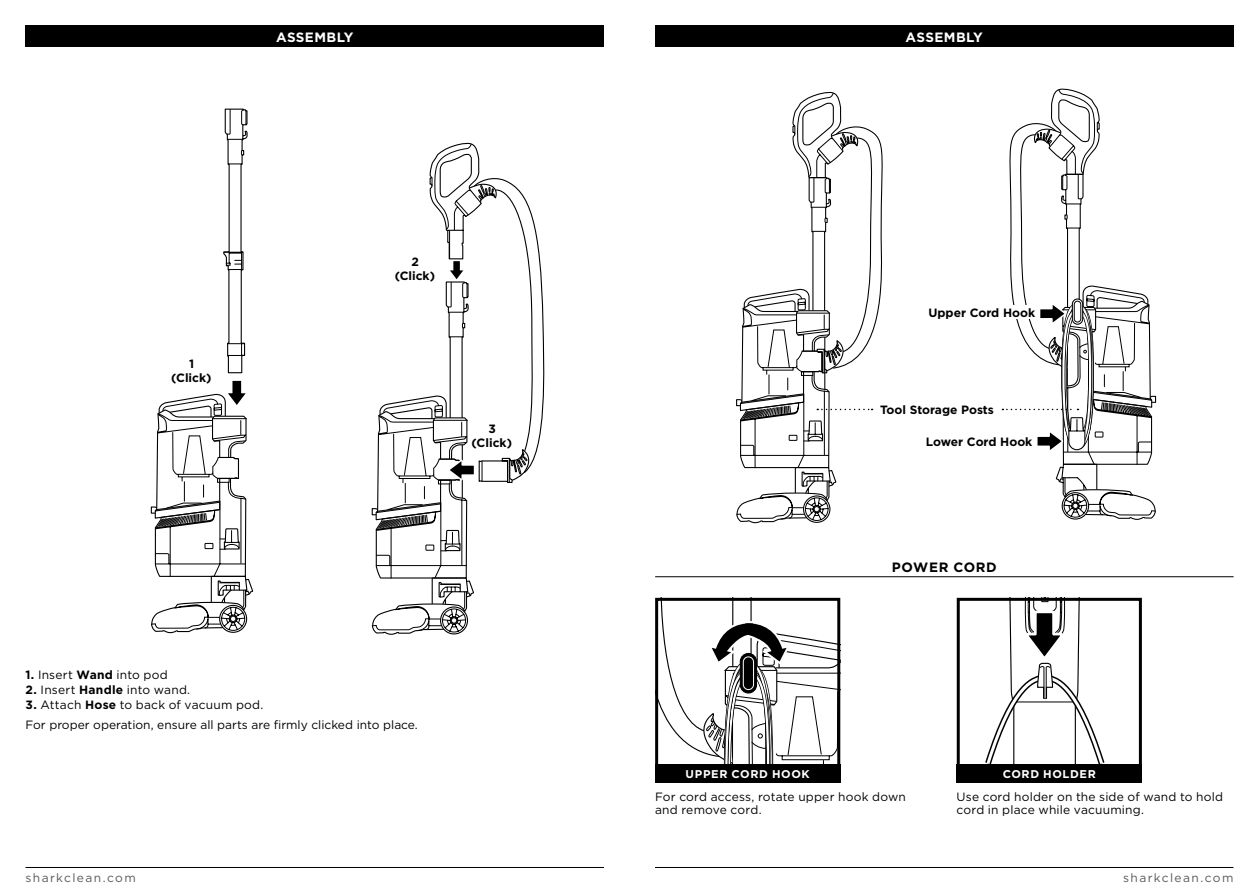
<style>
.page{position:relative;width:1259px;height:893px;background:#fff}
.page>*{position:absolute;margin:0;border:0;box-sizing:border-box;transform-origin:0 0}
.t1{font:700 13.5px "Gotham";letter-spacing:.03em;color:#fff}
.t2{font:700 13.5px "Gotham";letter-spacing:.05em;color:#000}
.t3{font:12px/13.5px "Gotham";letter-spacing:.01em;color:#000}
.t4{font:700 12px "Gotham";color:#000}
.t5{font:12px "Gotham";letter-spacing:.115em;color:#58595b}
.t6{font:700 11.25px "Gotham";letter-spacing:.055em;color:#fff}
.s1{font-weight:700}
</style>
<div class="page">
<hr style="left:655px;top:867px;width:578px;height:1px;background:#000">
<hr style="left:26px;top:867px;width:578px;height:1px;background:#000">
<div style="left:26px;top:26px;width:578px;height:21px;background:#000"></div>
<div style="left:655px;top:26px;width:578px;height:21px;background:#000"></div>
<hr style="left:655px;top:576px;width:578px;height:1px;background:#000">
<div style="left:956px;top:598px;width:186px;height:185px;border:3px solid #000"></div>
<div style="left:956px;top:765px;width:186px;height:18px;background:#000"></div>
<svg style="left:985px;top:598px;width:119px;height:167px"></svg>
<svg style="left:655px;top:598px;width:185px;height:185px"></svg>
<svg style="left:1002px;top:89px;width:154px;height:431px"></svg>
<svg style="left:736px;top:92px;width:146px;height:431px"></svg>
<svg style="left:223px;top:109px;width:25px;height:265px"></svg>
<svg style="left:151px;top:381px;width:102px;height:252px"></svg>
<svg style="left:372px;top:143px;width:172px;height:492px"></svg>
<p class="t1" style="left:276px;top:28px;width:79px">ASSEMBLY</p>
<p class="t1" style="left:905px;top:28px;width:79px">ASSEMBLY</p>
<p class="t4" style="left:411px;top:254px;width:9px">2</p>
<p class="t4" style="left:189px;top:356px;width:7px">1</p>
<p class="t4" style="left:171px;top:370px;width:42px">(Click)</p>
<p class="t4" style="left:395px;top:268px;width:42px">(Click)</p>
<p class="t4" style="left:488px;top:421px;width:9px">3</p>
<p class="t4" style="left:471px;top:435px;width:42px">(Click)</p>
<p class="t3" style="left:26px;top:668px;width:144px"><span class="s1">1.</span> Insert <span class="s1">Wand</span> into pod</p>
<p class="t3" style="left:25px;top:683px;width:166px"><span class="s1">2.</span> Insert <span class="s1">Handle</span> into wand.</p>
<p class="t3" style="left:25px;top:695px;width:394px;line-height:19.2px"><span class="s1">3.</span> Attach <span class="s1">Hose</span> to back of vacuum pod.<br>For proper operation, ensure all parts are firmly clicked into place.</p>
<p class="t4" style="left:928px;top:305px;width:108px">Upper Cord Hook</p>
<p class="t4" style="left:880px;top:402px;width:115px">Tool Storage Posts</p>
<p class="t4" style="left:926px;top:434px;width:108px">Lower Cord Hook</p>
<p class="t2" style="left:892px;top:558px;width:106px">POWER CORD</p>
<p class="t6" style="left:685px;top:767px;width:126px">UPPER CORD HOOK</p>
<p class="t6" style="left:1002px;top:767px;width:95px">CORD HOLDER</p>
<p class="t3" style="left:655px;top:789px;width:252px">For cord access, rotate upper hook down and remove cord.</p>
<p class="t3" style="left:956px;top:789px;width:268px">Use cord holder on the side of wand to hold cord in place while vacuuming.</p>
<p class="t5" style="left:26px;top:870px;width:112px">sharkclean.com</p>
<p class="t5" style="left:1123px;top:870px;width:112px">sharkclean.com</p>
</div>
